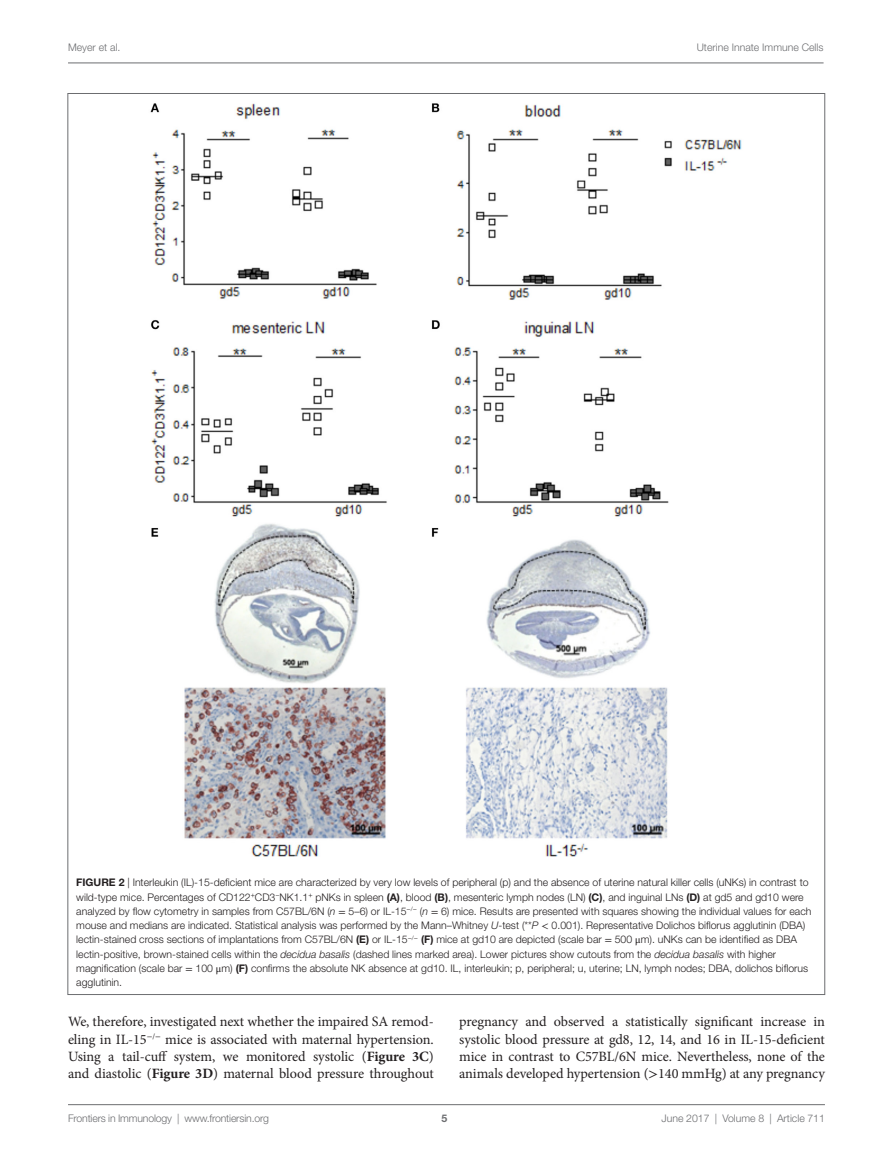
<style>
.page{position:relative;width:893px;height:1170px;background:#fff}
.page>*{position:absolute;margin:0;border:0;box-sizing:border-box;transform-origin:0 0}
.t1{font:14.25px/17.2px "Minion Pro";letter-spacing:-.005em;color:#231f20;text-align:justify}
.t2{font:300 10.5px/14.2px "Helvetica Neue LT Std";color:#231f20}
.t3{font:300 10.5px "Helvetica Neue LT Std";color:#6c6d70}
.t4{font:700 10.5px "Helvetica Neue LT Std";color:#6c6d70}
.s1{font-weight:700}
.s2{font-style:italic}
.s3{font-family:"STIX General";font-weight:400}
.s4{font-family:"STIX General"}
</style>
<div class="page">
<img style="left:150px;top:103px;width:592px;height:753px">
<hr style="left:68px;top:1104px;width:757px;height:1px;background:#6c6d70">
<hr style="left:68px;top:63px;width:755px;height:1px;background:#6c6d70">
<p class="t3" style="left:68px;top:41px;width:54px">Meyer et al.</p>
<p class="t3" style="left:697px;top:41px;width:128px">Uterine Innate Immune Cells</p>
<p class="t2" style="left:76px;top:875px;width:737px"><span class="s1">FIGURE 2</span> | Interleukin (IL)-15-deficient mice are characterized by very low levels of peripheral (p) and the absence of uterine natural killer cells (uNKs) in contrast to wild-type mice. Percentages of CD122<sup>+</sup>CD3<sup>−</sup>NK1.1<sup>+</sup> pNKs in spleen <span class="s1">(A)</span>, blood <span class="s1">(B)</span>, mesenteric lymph nodes (LN) <span class="s1">(C)</span>, and inguinal LNs <span class="s1">(D)</span> at gd5 and gd10 were analyzed by flow cytometry in samples from C57BL/6N (<span class="s2">n</span> <span class="s3">=</span> 5–6) or IL-15<sup>−</sup><sup>/</sup><sup>−</sup> (<span class="s2">n</span> <span class="s3">=</span> 6) mice. Results are presented with squares showing the individual values for each mouse and medians are indicated. Statistical analysis was performed by the Mann–Whitney <span class="s2">U</span>-test (**<span class="s2">P</span> <span class="s3">&lt;</span> 0.001). Representative Dolichos biflorus agglutinin (DBA) lectin-stained cross sections of implantations from C57BL/6N <span class="s1">(E)</span> or IL-15<sup>−</sup><sup>/</sup><sup>−</sup> <span class="s1">(F)</span> mice at gd10 are depicted (scale bar <span class="s3">=</span> 500 <span class="s3">μ</span>m). uNKs can be identified as DBA lectin-positive, brown-stained cells within the <span class="s2">decidua basalis</span> (dashed lines marked area). Lower pictures show cutouts from the <span class="s2">decidua basalis</span> with higher magnification (scale bar <span class="s3">=</span> 100 <span class="s3">μ</span>m) <span class="s1">(F)</span> confirms the absolute NK absence at gd10. IL, interleukin; p, peripheral; u, uterine; LN, lymph nodes; DBA, dolichos biflorus agglutinin.</p>
<p class="t1" style="left:68px;top:1013px;width:367px">We, therefore, investigated next whether the impaired SA remod&shy;eling in IL-15<sup>−</sup><sup>/</sup><sup>−</sup> mice is associated with maternal hypertension.<br>Using a tail-cuff system, we monitored systolic (<span class="s1">Figure 3C</span>) and diastolic (<span class="s1">Figure 3D</span>) maternal blood pressure throughout</p>
<p class="t1" style="left:459px;top:1013px;width:367px">pregnancy and observed a statistically significant increase in systolic blood pressure at gd8, 12, 14, and 16 in IL-15-deficient mice in contrast to C57BL/6N mice. Nevertheless, none of the animals developed hypertension (<span class="s4">&gt;</span>140 mmHg) at any pregnancy</p>
<p class="t3" style="left:68px;top:1111px;width:203px">Frontiers in Immunology | www.frontiersin.org</p>
<p class="t3" style="left:662px;top:1111px;width:165px">June 2017 | Volume 8 | Article 711</p>
<p class="t4" style="left:441px;top:1111px;width:7px">5</p>
</div>
